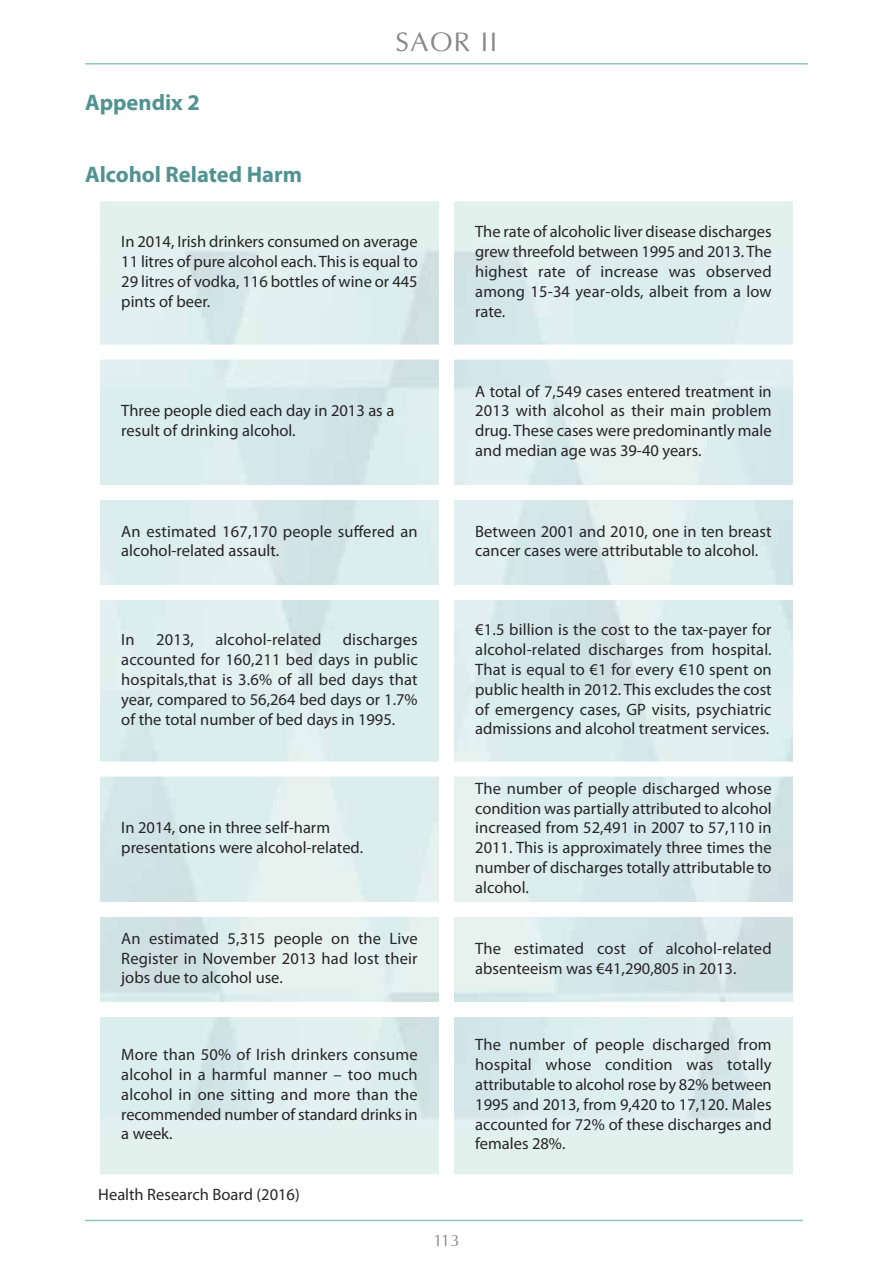
<style>
.page{position:relative;width:893px;height:1263px;background:#fff}
.page>*{position:absolute;margin:0;border:0;box-sizing:border-box;transform-origin:0 0}
.t1{font:27px "Optima";letter-spacing:.055em;color:#888788}
.t2{font:700 22.5px "Myriad Pro";color:#509391}
.t3{font:16.5px/19.8px "Myriad Pro";color:#272526;text-align:justify}
.t4{font:16.5px "Optima";color:#888788}
</style>
<div class="page">
<hr style="left:85px;top:1220px;width:718px;height:1px;background:#8dc8c0">
<hr style="left:85px;top:63px;width:723px;height:2px;background:#8dc8c0">
<p class="t2" style="left:85px;top:94px;width:116px">Appendix 2</p>
<p class="t2" style="left:85px;top:166px;width:218px">Alcohol Related Harm</p>
<p class="t1" style="left:395px;top:31px;width:103px">SAOR II</p>
<p class="t3" style="left:121px;top:233px;width:298px">In 2014, Irish drinkers consumed on average 11 litres of pure alcohol each. This is equal to 29 litres of vodka, 116 bottles of wine or 445 pints of beer.</p>
<p class="t3" style="left:475px;top:223px;width:298px">The rate of alcoholic liver disease discharges grew threefold between 1995 and 2013. The highest rate of increase was observed among 15-34 year-olds, albeit from a low rate.</p>
<p class="t3" style="left:121px;top:402px;width:274px">Three people died each day in 2013 as a result of drinking alcohol.</p>
<p class="t3" style="left:475px;top:383px;width:298px">A total of 7,549 cases entered treatment in 2013 with alcohol as their main problem drug. These cases were predominantly male and median age was 39-40 years.</p>
<p class="t3" style="left:121px;top:523px;width:298px">An estimated 167,170 people suffered an alcohol-related assault.</p>
<p class="t3" style="left:475px;top:523px;width:298px">Between 2001 and 2010, one in ten breast cancer cases were attributable to alcohol.</p>
<p class="t3" style="left:121px;top:631px;width:298px;text-indent:221px">discharges accounted for 160,211 bed days in public hospitals,that is 3.6% of all bed days that year, compared to 56,264 bed days or 1.7% of the total number of bed days in 1995.</p>
<p class="t3" style="left:475px;top:621px;width:298px">€1.5 billion is the cost to the tax-payer for alcohol-related discharges from hospital.<br>That is equal to €1 for every €10 spent on public health in 2012. This excludes the cost of emergency cases, GP visits, psychiatric admissions and alcohol treatment services.</p>
<p class="t3" style="left:121px;top:631px;width:15px">In</p>
<p class="t3" style="left:156px;top:631px;width:39px">2013,</p>
<p class="t3" style="left:215px;top:631px;width:107px">alcohol-related</p>
<p class="t3" style="left:121px;top:819px;width:243px">In 2014, one in three self-harm presentations were alcohol-related.</p>
<p class="t3" style="left:475px;top:780px;width:298px">The number of people discharged whose condition was partially attributed to alcohol increased from 52,491 in 2007 to 57,110 in 2011. This is approximately three times the number of discharges totally attributable to alcohol.</p>
<p class="t3" style="left:121px;top:930px;width:298px">An estimated 5,315 people on the Live Register in November 2013 had lost their jobs due to alcohol use.</p>
<p class="t3" style="left:475px;top:940px;width:298px">The estimated cost of alcohol-related absenteeism was €41,290,805 in 2013.</p>
<p class="t3" style="left:121px;top:1046px;width:298px">More than 50% of Irish drinkers consume alcohol in a harmful manner – too much alcohol in one sitting and more than the recommended number of standard drinks in a week.</p>
<p class="t3" style="left:475px;top:1036px;width:298px">The number of people discharged from hospital whose condition was totally attributable to alcohol rose by 82% between 1995 and 2013, from 9,420 to 17,120. Males accounted for 72% of these discharges and females 28%.</p>
<p class="t3" style="left:98px;top:1186px;width:203px">Health Research Board (2016)</p>
<p class="t4" style="left:433px;top:1233px;width:28px">113</p>
</div>
